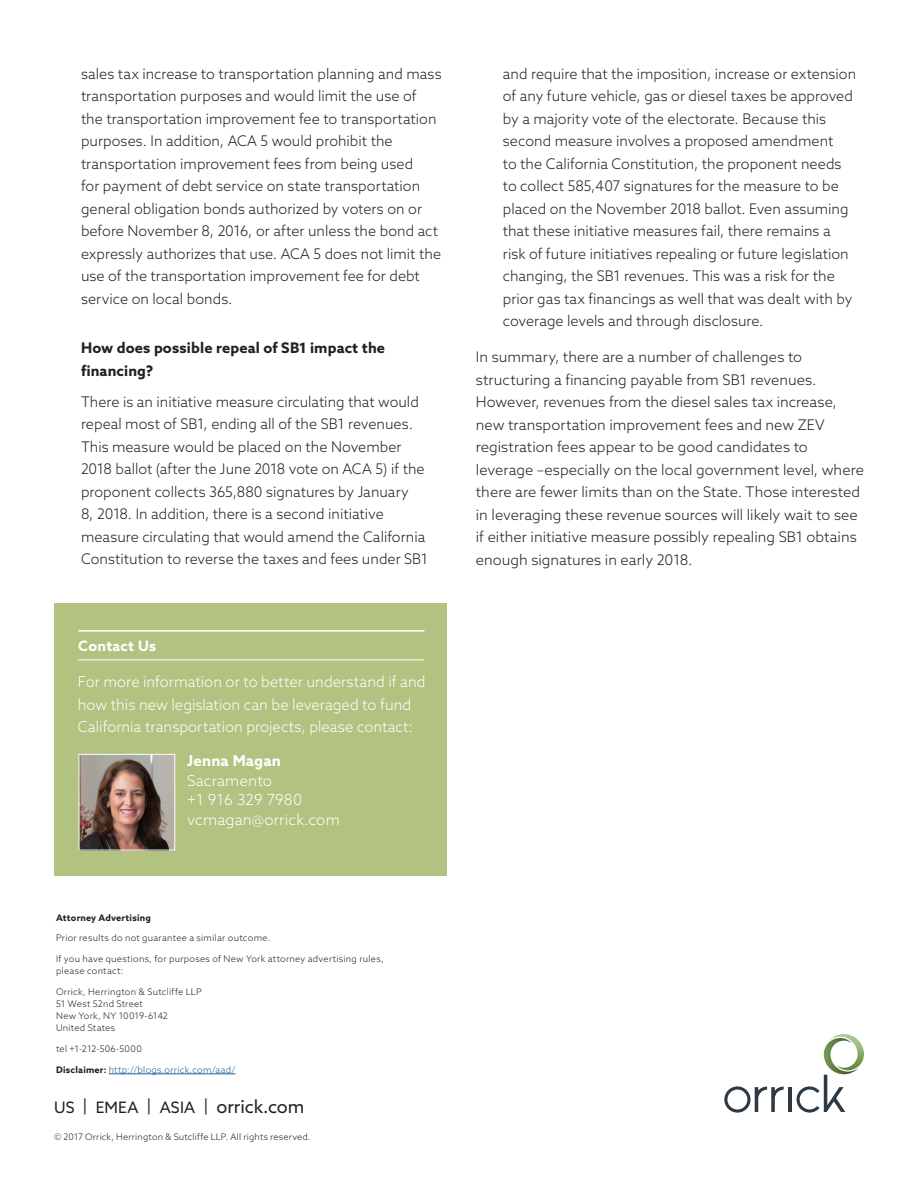
<style>
.page{position:relative;width:918px;height:1188px;background:#fff}
.page>*{position:absolute;margin:0;border:0;box-sizing:border-box;transform-origin:0 0}
.t1{font:15.75px "Azo Sans";letter-spacing:.015em;color:#231f20}
.Body_Text{font:300 15.15px/22.6px "Azo Sans";letter-spacing:.005em;color:#fff}
.t2{font:700 15.15px "Azo Sans";letter-spacing:.01em;color:#fff}
.Body_Text-2{font:300 14.7px/22.5px "Azo Sans";letter-spacing:.005em;color:#231f20}
.Body_Text-3{font:700 14.7px/22.5px "Azo Sans";letter-spacing:.01em;color:#231f20}
.sub-head_line_white{font:700 14.4px "Azo Sans";letter-spacing:.02em;color:#fff}
.t3{font:300 9.15px/12.1px "Azo Sans";letter-spacing:.03em;color:#231f20}
.t4{font:300 9.15px "Azo Sans";letter-spacing:.035em;color:#175d9e}
.t5{font:700 9.15px "Azo Sans";letter-spacing:.025em;color:#231f20}
.t6{font:300 9px "Azo Sans";letter-spacing:.02em;color:#231f20}
.s1{font-weight:700;color:#231f20}
.s2{font-size:18px}
</style>
<div class="page">
<hr style="left:788px;top:1087px;width:3px;height:25px;background:#2b3a45">
<svg style="left:797px;top:1034px;width:67px;height:79px"></svg>
<svg style="left:724px;top:1086px;width:60px;height:27px"></svg>
<div style="left:54px;top:603px;width:392px;height:273px;background:#b2c280"></div>
<hr style="left:109px;top:1074px;width:126px;height:1px;background:#175d9e">
<hr style="left:78px;top:630px;width:346px;height:2px;background:#fff">
<hr style="left:78px;top:659px;width:346px;height:1px;background:#fff">
<img style="left:81px;top:756px;width:92px;height:93px">
<div style="left:79px;top:754px;width:96px;height:97px;border:1px solid #fff"></div>
<p class="Body_Text-2" style="left:81px;top:62px;width:362px">sales tax increase to transportation planning and mass transportation purposes and would limit the use of the transportation improvement fee to transportation purposes. In addition, ACA 5 would prohibit the transportation improvement fees from being used<br>for payment of debt service on state transportation general obligation bonds authorized by voters on or before November 8, 2016, or after unless the bond act expressly authorizes that use. ACA 5 does not limit the use of the transportation improvement fee for debt service on local bonds.</p>
<p class="Body_Text-3" style="left:81px;top:337px;width:306px">How does possible repeal of SB1 impact the financing?</p>
<p class="Body_Text-2" style="left:81px;top:390px;width:349px">There is an initiative measure circulating that would repeal most of SB1, ending all of the SB1 revenues.<br>This measure would be placed on the November 2018 ballot (after the June 2018 vote on ACA 5) if the proponent collects 365,880 signatures by January<br>8, 2018. In addition, there is a second initiative measure circulating that would amend the California Constitution to reverse the taxes and fees under SB1</p>
<p class="sub-head_line_white" style="left:78px;top:636px;width:80px">Contact Us</p>
<p class="Body_Text" style="left:78px;top:670px;width:349px">For more information or to better understand if and how this new legislation can be leveraged to fund<br>California transportation projects, please contact:</p>
<p class="t2" style="left:187px;top:750px;width:95px">Jenna Magan</p>
<p class="Body_Text" style="left:187px;top:769px;width:87px">Sacramento</p>
<p class="Body_Text" style="left:187px;top:788px;width:116px">+1 916 329 7980</p>
<p class="Body_Text" style="left:187px;top:808px;width:154px">vcmagan@orrick.com</p>
<p class="t5" style="left:56px;top:911px;width:96px">Attorney Advertising</p>
<p class="t3" style="left:56px;top:932px;width:216px">Prior results do not guarantee a similar outcome.</p>
<p class="t3" style="left:56px;top:953px;width:329px">If you have questions, for purposes of New York attorney advertising rules, please contact:</p>
<p class="t3" style="left:56px;top:986px;width:147px">Orrick, Herrington &amp; Sutcliffe LLP<br>51 West 52nd Street<br>New York, NY 10019-6142<br>United States</p>
<p class="t3" style="left:56px;top:1043px;width:87px">tel +1-212-506-5000</p>
<p class="t4" style="left:56px;top:1064px;width:181px"><span class="s1">Disclaimer:</span> http://blogs.orrick.com/aad/</p>
<p class="t1" style="left:54px;top:1097px;width:252px">US | EMEA | ASIA | <span class="s2">orrick.com</span></p>
<p class="t6" style="left:54px;top:1130px;width:258px">© 2017 Orrick, Herrington &amp; Sutcliffe LLP. All rights reserved.</p>
<p class="Body_Text-2" style="left:503px;top:62px;width:355px">and require that the imposition, increase or extension of any future vehicle, gas or diesel taxes be approved by a majority vote of the electorate. Because this second measure involves a proposed amendment<br>to the California Constitution, the proponent needs to collect 585,407 signatures for the measure to be placed on the November 2018 ballot. Even assuming that these initiative measures fail, there remains a risk of future initiatives repealing or future legislation changing, the SB1 revenues. This was a risk for the prior gas tax financings as well that was dealt with by coverage levels and through disclosure.</p>
<p class="Body_Text-2" style="left:476px;top:346px;width:390px">In summary, there are a number of challenges to structuring a financing payable from SB1 revenues.<br>However, revenues from the diesel sales tax increase, new transportation improvement fees and new ZEV registration fees appear to be good candidates to leverage –especially on the local government level, where there are fewer limits than on the State. Those interested in leveraging these revenue sources will likely wait to see if either initiative measure possibly repealing SB1 obtains enough signatures in early 2018.</p>
</div>
